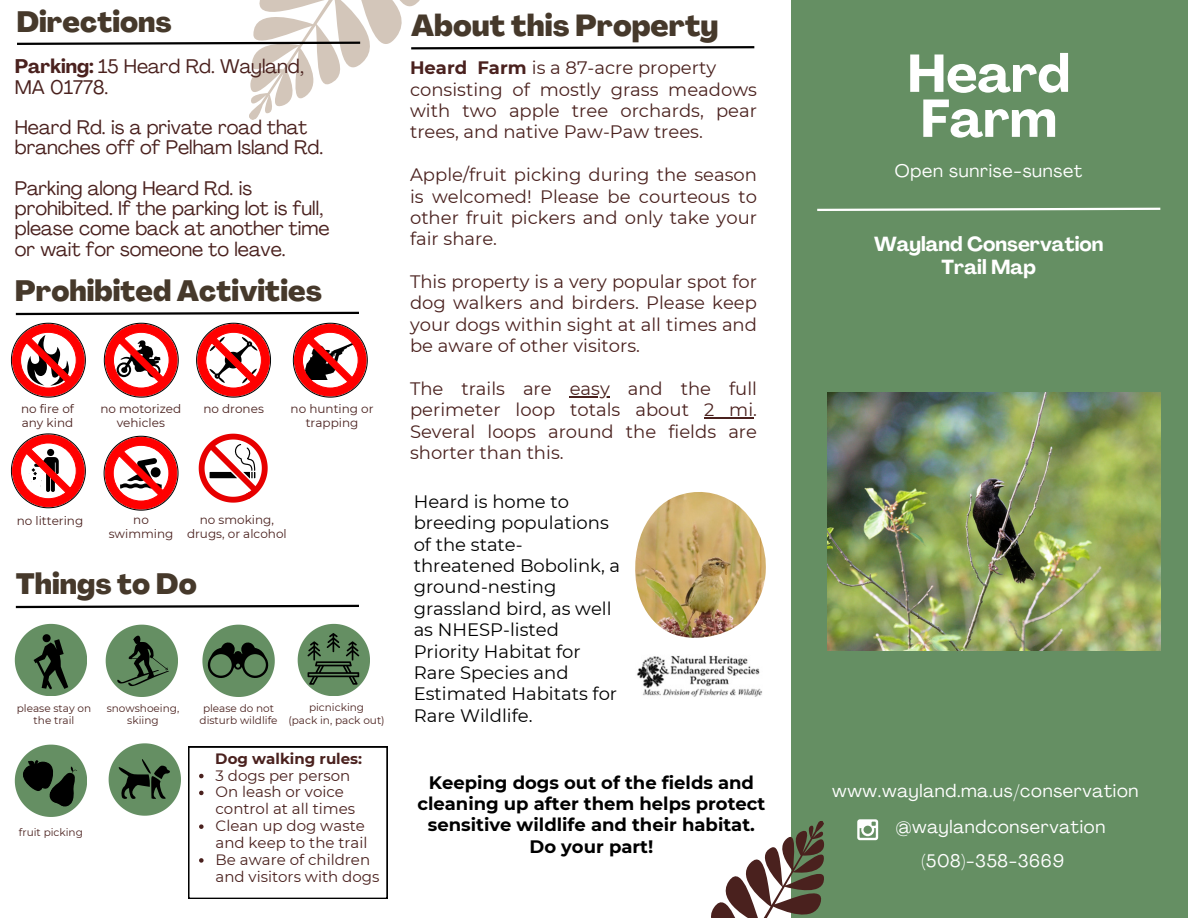
<style>
.page{position:relative;width:1188px;height:918px;background:#fff}
.page>*{position:absolute;margin:0;border:0;box-sizing:border-box;transform-origin:0 0}
.t1{font:700 52.5px/45px "Agrandir";color:#fff}
.t2{font:800 30px "Agrandir";color:#46392b}
.t3{font:800 28.95px "Agrandir";color:#46392b}
.t4{font:700 20.1px/23.7px "Agrandir";color:#fff;text-align:center}
.t5{font:19.5px/20.2px "Agrandir";color:#4a211e}
.t6{font:18px/21.3px "Montserrat";color:#4a211e;text-align:justify}
.t7{font:18px/21.3px "Montserrat";color:#000}
.t8{font:700 18px/21.3px "Montserrat";color:#000;text-align:center}
.t9{font:18px "Agrandir";letter-spacing:.04em;color:#fff}
.t10{font:15px/16.8px "Montserrat";color:#4a211e}
.t11{font:700 15px "Montserrat";color:#4a211e}
.t12{font:12px/14px "Montserrat";color:#4a211e;text-align:center}
.t13{font:10.5px/12.3px "Montserrat";color:#4a211e;text-align:center}
.s1{font-weight:700}
</style>
<div class="page">
<div style="left:791px;top:0;width:397px;height:918px;background:#658f63"></div>
<svg style="left:17px;top:0;width:738px;height:120px"></svg>
<svg style="left:817px;top:207px;width:344px;height:4px"></svg>
<svg style="left:711px;top:819px;width:167px;height:99px"></svg>
<svg style="left:15px;top:311px;width:344px;height:5px"></svg>
<svg style="left:15px;top:604px;width:344px;height:5px"></svg>
<svg style="left:104px;top:436px;width:74px;height:74px"></svg>
<svg style="left:11px;top:323px;width:74px;height:74px"></svg>
<svg style="left:196px;top:323px;width:75px;height:74px"></svg>
<svg style="left:293px;top:323px;width:74px;height:74px"></svg>
<svg style="left:104px;top:323px;width:74px;height:74px"></svg>
<svg style="left:11px;top:434px;width:74px;height:74px"></svg>
<svg style="left:198px;top:433px;width:70px;height:70px"></svg>
<svg style="left:15px;top:624px;width:72px;height:72px"></svg>
<svg style="left:106px;top:625px;width:72px;height:72px"></svg>
<svg style="left:202px;top:625px;width:72px;height:72px"></svg>
<svg style="left:298px;top:624px;width:72px;height:72px"></svg>
<svg style="left:109px;top:743px;width:72px;height:72px"></svg>
<svg style="left:188px;top:747px;width:199px;height:152px"></svg>
<img style="left:827px;top:393px;width:333px;height:258px">
<svg style="left:15px;top:745px;width:72px;height:72px"></svg>
<hr style="left:570px;top:396px;width:40px;height:1px;background:#4a211e">
<hr style="left:704px;top:417px;width:49px;height:2px;background:#4a211e">
<img style="left:636px;top:655px;width:126px;height:42px">
<img style="left:635px;top:492px;width:131px;height:146px">
<p class="t3" style="left:16px;top:10px;width:157px">Directions</p>
<p class="t5" style="left:15px;top:58px;width:291px"><span class="s1">Parking:</span> 15 Heard Rd. Wayland,<br>MA 01778.</p>
<p class="t5" style="left:15px;top:119px;width:310px">Heard Rd. is a private road that branches off of Pelham Island Rd.</p>
<p class="t5" style="left:15px;top:180px;width:316px">Parking along Heard Rd. is prohibited. If the parking lot is full, please come back at another time or wait for someone to leave.</p>
<p class="t3" style="left:15px;top:279px;width:309px">Prohibited Activities</p>
<h1 class="t12" style="left:21px;top:402px;width:54px;text-align:left">no fire of any kind</h1>
<h3 class="t12" style="left:100px;top:401px;width:83px">no motorized</h3>
<h6 class="t12" style="left:203px;top:402px;width:62px">no drones</h6>
<h3 class="t12" style="left:117px;top:415px;width:50px">vehicles</h3>
<p class="t12" style="left:291px;top:402px;width:85px">no hunting or trapping</p>
<h6 class="t12" style="left:17px;top:514px;width:68px">no littering</h6>
<p class="t12" style="left:133px;top:513px;width:17px">no</p>
<h6 class="t12" style="left:109px;top:527px;width:66px">swimming</h6>
<h6 class="t12" style="left:187px;top:513px;width:101px">no smoking, drugs, or alcohol</h6>
<p class="t3" style="left:16px;top:572px;width:182px">Things to Do</p>
<h2 class="t13" style="left:17px;top:702px;width:76px">please stay on the trail</h2>
<h2 class="t13" style="left:107px;top:702px;width:74px">snowshoeing, skiing</h2>
<h4 class="t13" style="left:200px;top:702px;width:80px">please do not disturb wildlife</h4>
<h4 class="t13" style="left:309px;top:702px;width:57px">picnicking</h4>
<h4 class="t13" style="left:288px;top:714px;width:98px">(pack in, pack out)</h4>
<h6 class="t11" style="left:215px;top:749px;width:148px">Dog walking rules:</h6>
<h6 class="t10" style="left:216px;top:767px;width:136px">3 dogs per person</h6>
<h6 class="t10" style="left:216px;top:784px;width:141px">On leash or voice control at all times</h6>
<h6 class="t10" style="left:216px;top:817px;width:153px">Clean up dog waste and keep to the trail</h6>
<h2 class="t10" style="left:216px;top:851px;width:165px">Be aware of children and visitors with dogs</h2>
<p class="t13" style="left:19px;top:826px;width:65px">fruit picking</p>
<p class="t2" style="left:411px;top:13px;width:309px">About this Property</p>
<p class="t6" style="left:410px;top:57px;width:348px;text-align:left"><span class="s1">Heard Farm</span> is a 87-acre property consisting of mostly grass meadows with two apple tree orchards, pear trees, and native Paw-Paw trees.</p>
<p class="t6" style="left:410px;top:164px;width:348px">Apple/fruit picking during the season is welcomed! Please be courteous to other fruit pickers and only take your fair share.</p>
<p class="t6" style="left:410px;top:271px;width:348px">This property is a very popular spot for dog walkers and birders. Please keep your dogs within sight at all times and be aware of other visitors.</p>
<p class="t6" style="left:410px;top:378px;width:143px">The trails are</p>
<p class="t6" style="left:410px;top:378px;width:348px;text-indent:160px">easy and the full perimeter loop totals about 2 mi.<br>Several loops around the fields are shorter than this.</p>
<h6 class="t7" style="left:414px;top:491px;width:208px">Heard is home to breeding populations of the state&shy;threatened Bobolink, a ground-nesting grassland bird, as well as NHESP-listed<br>Priority Habitat for<br>Rare Species and<br>Estimated Habitats for<br>Rare Wildlife.</h6>
<p class="t8" style="left:417px;top:772px;width:350px">Keeping dogs out of the fields and cleaning up after them helps protect sensitive wildlife and their habitat.<br>Do your part!</p>
<p class="t1" style="left:907px;top:56px;width:164px">Heard<br>Farm</p>
<p class="t9" style="left:895px;top:163px;width:189px">Open sunrise-sunset</p>
<p class="t4" style="left:874px;top:234px;width:231px">Wayland Conservation<br>Trail Map</p>
<p class="t9" style="left:832px;top:783px;width:308px">www.wayland.ma.us/conservation</p>
<p class="t9" style="left:896px;top:820px;width:211px">@waylandconservation</p>
<p class="t9" style="left:921px;top:854px;width:144px">(508)-358-3669</p>
</div>
